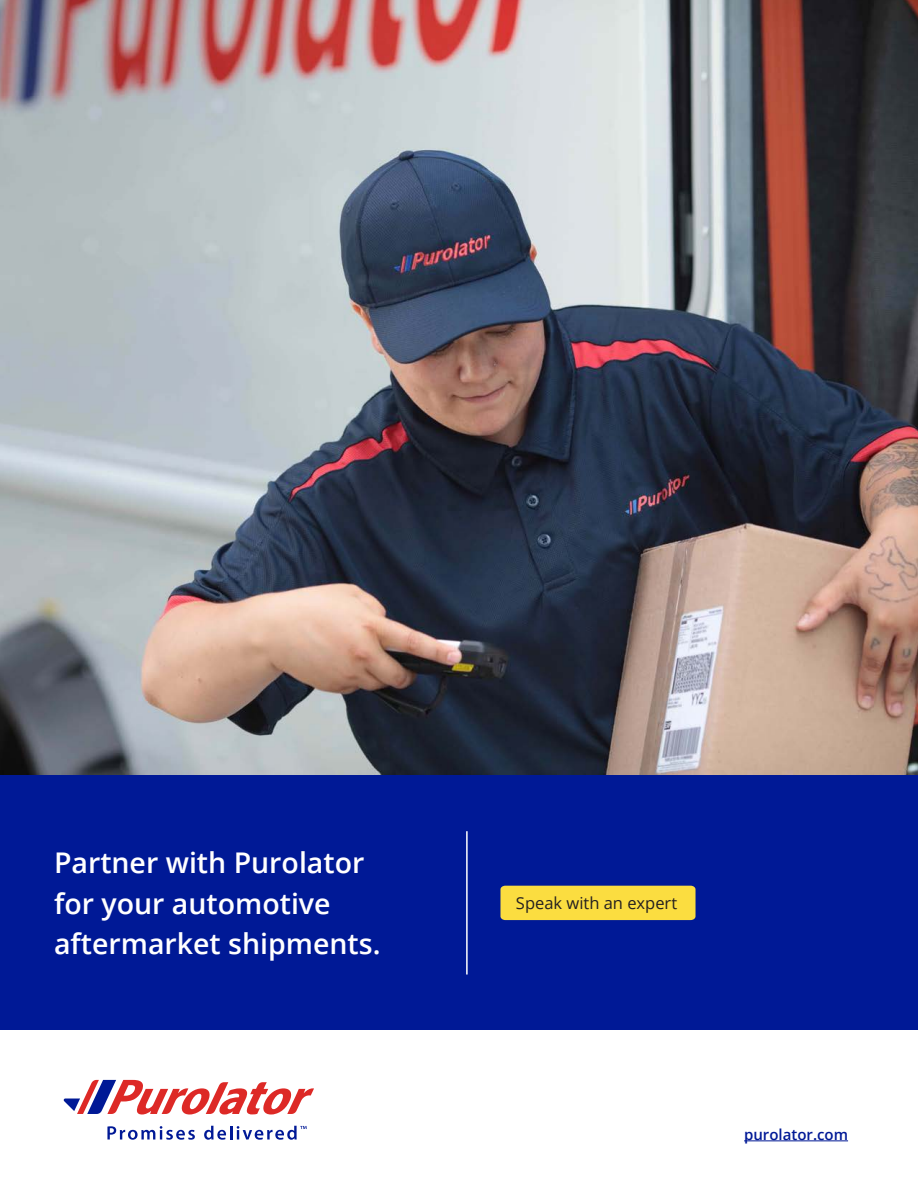
<style>
.page{position:relative;width:918px;height:1188px;background:#fff}
.page>*{position:absolute;margin:0;border:0;box-sizing:border-box;transform-origin:0 0}
.Cover_Title{font:600 28.5px/40.5px "Open Sans";color:#fff}
.Cover_Title-2{font:16.5px "Open Sans";color:#231f20}
.Cover_Title-3{font:600 15px "Open Sans";color:#001996}
</style>
<div class="page">
<img style="left:0;top:0;width:918px;height:775px">
<div style="left:0;top:775px;width:918px;height:255px;background:#001996"></div>
<hr style="left:744px;top:1140px;width:104px;height:1px;background:#001996">
<svg style="left:64px;top:1080px;width:250px;height:35px"></svg>
<svg style="left:107px;top:1126px;width:88px;height:14px"></svg>
<svg style="left:204px;top:1126px;width:103px;height:14px"></svg>
<hr style="left:466px;top:831px;width:2px;height:144px;background:#fff">
<div style="left:500px;top:886px;width:196px;height:34px;background:#fbdd40"></div>
<p class="Cover_Title" style="left:54px;top:842px;width:328px">Partner with Purolator for your automotive aftermarket shipments.</p>
<p class="Cover_Title-2" style="left:516px;top:892px;width:163px">Speak with an expert</p>
<p class="Cover_Title-3" style="left:744px;top:1124px;width:105px">purolator.com</p>
</div>
